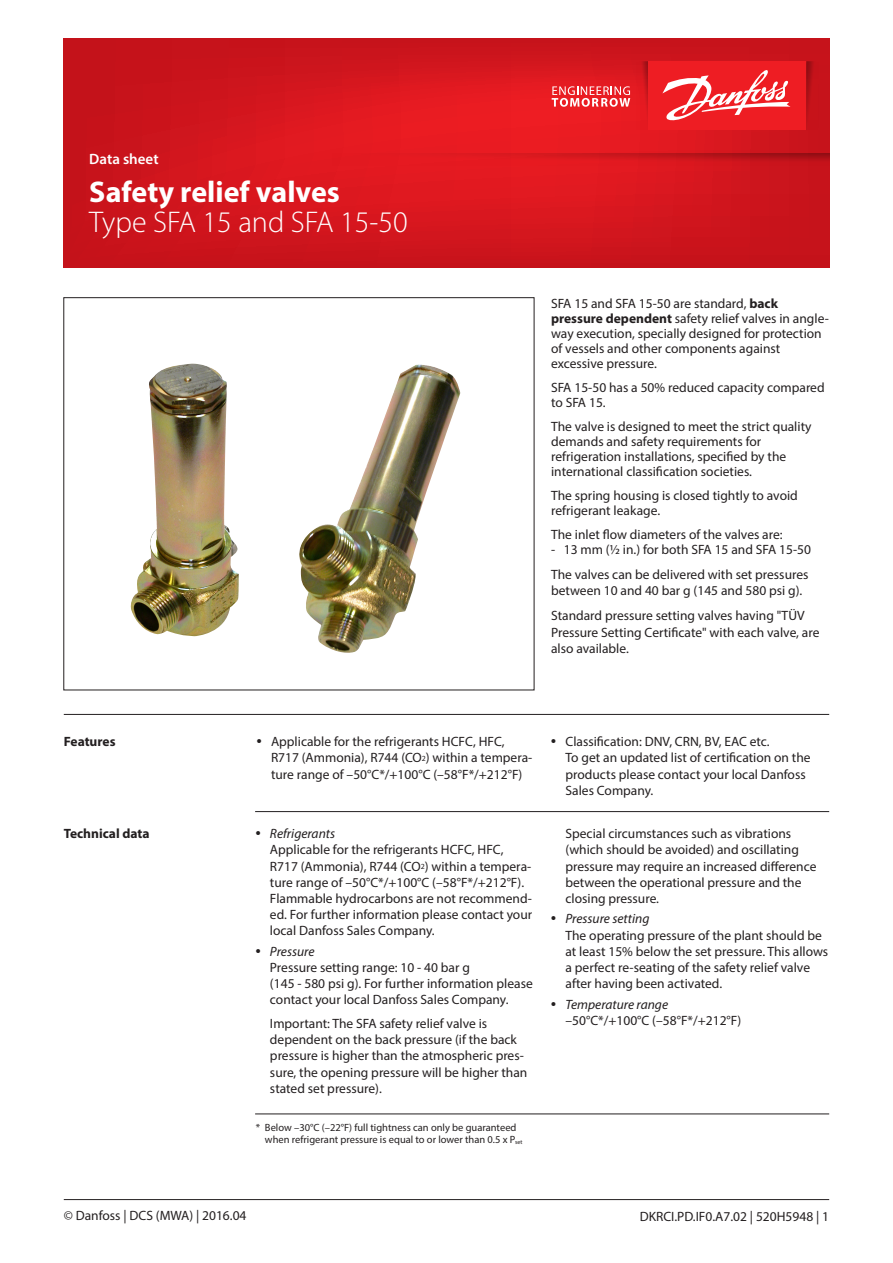
<style>
.page{position:relative;width:893px;height:1263px;background:#fff}
.page>*{position:absolute;margin:0;border:0;box-sizing:border-box;transform-origin:0 0}
.t1{font:300 30px "Myriad Pro";color:#fff}
.t2{font:700 30px "Myriad Pro";color:#fff}
.t3{font:600 15px "Myriad Pro";color:#fff}
.Normtext{font:13.5px/16.2px "Myriad Pro";color:#231f20}
.Litterature_No{font:13.5px "Myriad Pro";color:#231f20}
.Normtext__bold{font:700 13.5px "Myriad Pro";color:#231f20}
.Subheader_for_TOC{font:700 13.5px "Myriad Pro";color:#231f20}
.Footnote{font:10.5px/12px "Myriad Pro";color:#231f20}
.s1{font-weight:700}
.s2{font-size:7.8px}
.s3{font-style:italic}
</style>
<div class="page">
<hr style="left:64px;top:714px;width:765px;height:1px;background:#231f20">
<img style="left:130px;top:364px;width:330px;height:289px">
<hr style="left:255px;top:811px;width:574px;height:1px;background:#231f20">
<hr style="left:255px;top:1114px;width:574px;height:1px;background:#231f20">
<svg style="left:64px;top:38px;width:765px;height:230px;background:#d3151d"></svg>
<svg style="left:806px;top:61px;width:13px;height:69px"></svg>
<svg style="left:636px;top:61px;width:12px;height:69px"></svg>
<div style="left:648px;top:61px;width:158px;height:69px;background:#ee1d23"></div>
<svg style="left:552px;top:86px;width:78px;height:21px;background:#f0696d"></svg>
<svg style="left:662px;top:70px;width:128px;height:51px"></svg>
<svg style="left:332px;top:153px;width:497px;height:13px;background:#d4171d"></svg>
<hr style="left:64px;top:1199px;width:765px;height:1px;background:#231f20">
<p class="t3" style="left:89px;top:150px;width:71px">Data sheet</p>
<h1 class="t2" style="left:89px;top:172px;width:252px">Safety relief valves</h1>
<h1 class="t1" style="left:89px;top:206px;width:320px">Type SFA 15 and SFA 15-50</h1>
<p class="Normtext" style="left:551px;top:296px;width:279px;line-height:15px">SFA 15 and SFA 15-50 are standard, <span class="s1">back pressure dependent</span> safety relief valves in angle&shy;way execution, specially designed for protection of vessels and other components against excessive pressure.</p>
<p class="Normtext" style="left:551px;top:380px;width:275px;line-height:15px">SFA 15-50 has a 50% reduced capacity compared to SFA 15.</p>
<p class="Normtext" style="left:551px;top:419px;width:262px;line-height:15px">The valve is designed to meet the strict quality demands and safety requirements for refrigeration installations, specified by the international classification societies.</p>
<p class="Normtext" style="left:551px;top:488px;width:248px;line-height:15px">The spring housing is closed tightly to avoid refrigerant leakage.</p>
<p class="Normtext" style="left:551px;top:526px;width:233px">The inlet flow diameters of the valves are:</p>
<p class="Normtext" style="left:551px;top:541px;width:261px">- 13 mm (½ in.) for both SFA 15 and SFA 15-50</p>
<p class="Normtext" style="left:551px;top:566px;width:259px">The valves can be delivered with set pressures between 10 and 40 bar g (145 and 580 psi g).</p>
<p class="Normtext" style="left:551px;top:608px;width:270px">Standard pressure setting valves having "TÜV<br>Pressure Setting Certificate" with each valve, are also available.</p>
<p class="Subheader_for_TOC" style="left:64px;top:733px;width:53px">Features</p>
<p class="Normtext" style="left:271px;top:733px;width:263px">Applicable for the refrigerants HCFC, HFC,<br>R717 (Ammonia), R744 (CO<span class="s2">2</span>) within a tempera&shy;ture range of –50°C*/+100°C (–58°F*/+212°F)</p>
<p class="Normtext__bold" style="left:64px;top:825px;width:87px">Technical data</p>
<p class="Normtext" style="left:270px;top:825px;width:264px"><span class="s3">Refrigerants<br></span>Applicable for the refrigerants HCFC, HFC, R717 (Ammonia), R744 (CO<span class="s2">2</span>) within a tempera&shy;ture range of –50°C*/+100°C (–58°F*/+212°F).<br>Flammable hydrocarbons are not recommend&shy;ed. For further information please contact your local Danfoss Sales Company.</p>
<p class="Normtext" style="left:270px;top:943px;width:264px"><span class="s3">Pressure<br></span>Pressure setting range: 10 - 40 bar g<br>(145 - 580 psi g). For further information please contact your local Danfoss Sales Company.</p>
<p class="Normtext" style="left:270px;top:1015px;width:259px">Important: The SFA safety relief valve is dependent on the back pressure (if the back pressure is higher than the atmospheric pres&shy;sure, the opening pressure will be higher than stated set pressure).</p>
<p class="Footnote" style="left:265px;top:1121px;width:259px;text-indent:-9px">* Below –30°C (–22°F) full tightness can only be guaranteed when refrigerant pressure is equal to or lower than 0.5 x P<sub>set</sub></p>
<p class="Normtext" style="left:565px;top:733px;width:247px">Classification: DNV, CRN, BV, EAC etc.<br>To get an updated list of certification on the products please contact your local Danfoss Sales Company.</p>
<p class="Normtext" style="left:565px;top:825px;width:252px">Special circumstances such as vibrations (which should be avoided) and oscillating pressure may require an increased difference between the operational pressure and the closing pressure.</p>
<p class="Normtext" style="left:565px;top:910px;width:264px"><span class="s3">Pressure setting<br></span>The operating pressure of the plant should be at least 15% below the set pressure. This allows a perfect re-seating of the safety relief valve after having been activated.</p>
<p class="Normtext" style="left:565px;top:996px;width:177px"><span class="s3">Temperature range </span>–50°C*/+100°C (–58°F*/+212°F)</p>
<p class="Normtext" style="left:64px;top:1207px;width:184px">© Danfoss | DCS (MWA) | 2016.04</p>
<p class="Litterature_No" style="left:640px;top:1208px;width:191px">DKRCI.PD.IF0.A7.02 | 520H5948 | 1</p>
</div>
